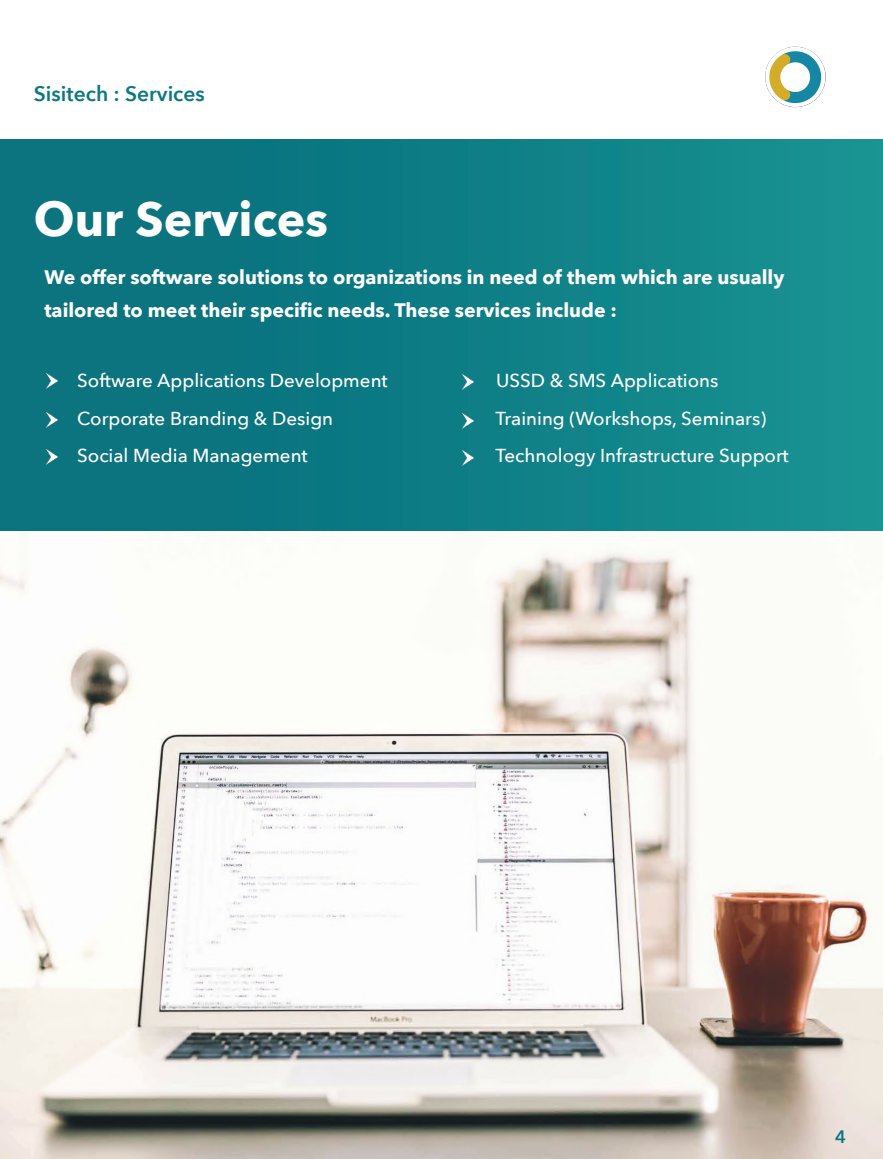
<style>
.page{position:relative;width:883px;height:1159px;background:#fff}
.page>*{position:absolute;margin:0;border:0;box-sizing:border-box;transform-origin:0 0}
.t1{font:700 48px "Avenir Next";color:#fff}
.t2{font:600 21px "Avenir Next";color:#0d7882}
.t3{font:700 19.5px/33px "Avenir Next";color:#fff}
.t4{font:500 18.75px "Avenir Next";color:#fff}
.t5{font:600 18px "Avenir Next";color:#0d797d}
</style>
<div class="page">
<div style="left:0;top:139px;width:882px;height:392px;background:linear-gradient(to right,#076d7b,#179091)"></div>
<img style="left:44px;top:374px;width:15px;height:14px">
<img style="left:44px;top:413px;width:15px;height:14px">
<img style="left:44px;top:450px;width:15px;height:14px">
<img style="left:460px;top:375px;width:15px;height:14px">
<img style="left:460px;top:414px;width:15px;height:14px">
<img style="left:460px;top:451px;width:15px;height:14px">
<img style="left:0;top:551px;width:882px;height:608px">
<img style="left:765px;top:46px;width:61px;height:62px">
<p class="t2" style="left:34px;top:76px;width:172px">Sisitech : Services</p>
<h1 class="t1" style="left:34px;top:177px;width:296px">Our Services</h1>
<p class="t3" style="left:44px;top:260px;width:741px">We offer software solutions to organizations in need of them which are usually tailored to meet their specific needs. These services include :</p>
<p class="t4" style="left:77px;top:365px;width:312px">Software Applications Development</p>
<p class="t4" style="left:496px;top:365px;width:224px">USSD &amp; SMS Applications</p>
<p class="t4" style="left:77px;top:402px;width:257px">Corporate Branding &amp; Design</p>
<p class="t4" style="left:495px;top:402px;width:272px">Training (Workshops, Seminars)</p>
<p class="t4" style="left:77px;top:440px;width:232px">Social Media Management</p>
<p class="t4" style="left:495px;top:440px;width:294px">Technology Infrastructure Support</p>
<p class="t5" style="left:834px;top:1122px;width:12px">4</p>
</div>
